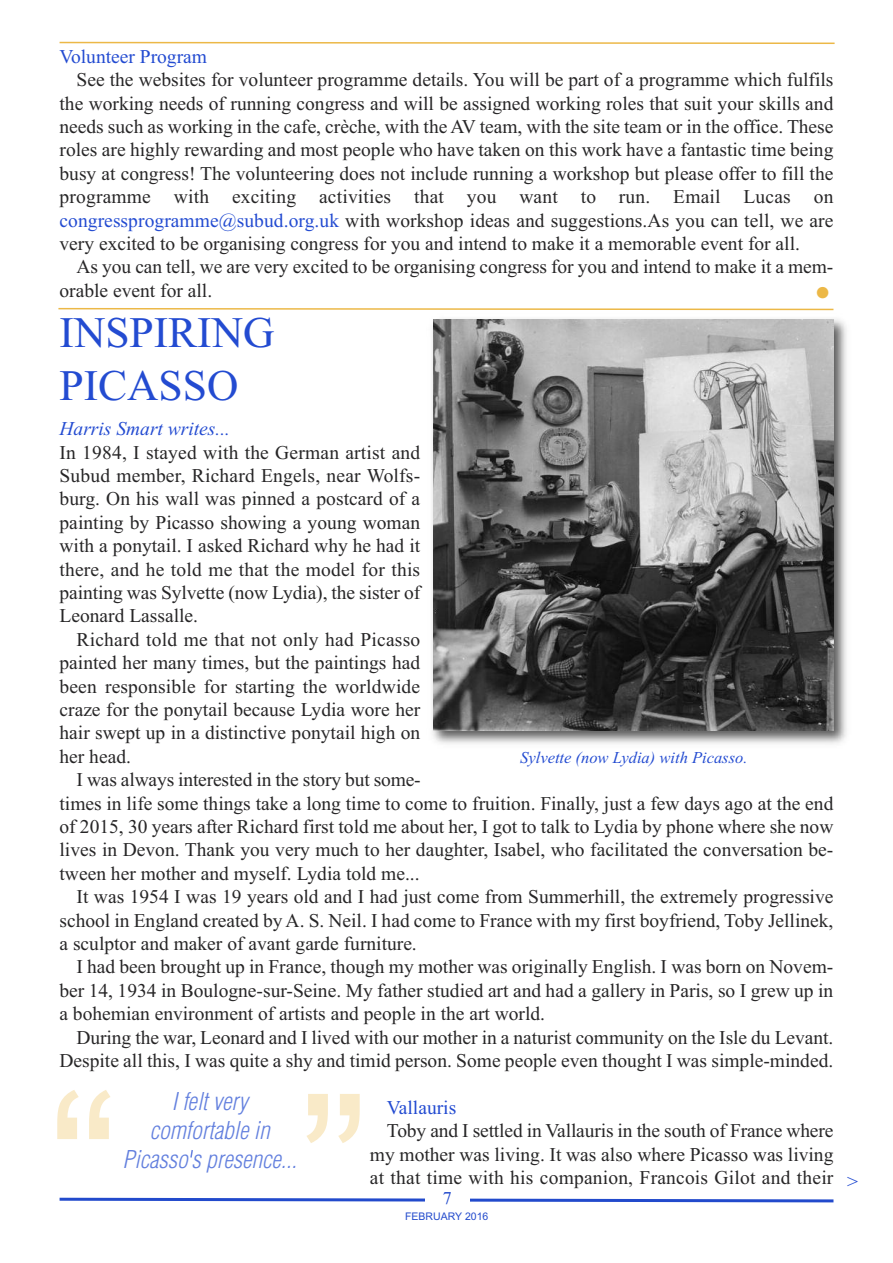
<style>
.page{position:relative;width:893px;height:1263px;background:#fff}
.page>*{position:absolute;margin:0;border:0;box-sizing:border-box;transform-origin:0 0}
.t1{font:210px "Arial";color:#f9eac8}
.t2{font:italic 46.5px "Times New Roman";color:#ecb847}
.t3{font:43.5px/52.2px "Times New Roman";color:#234bd1}
.t4{font:italic 300 condensed 24px/28.8px "Helvetica";color:#6380de;text-align:center}
.t5{font:19.5px/23.4px "Times New Roman";color:#272627;text-align:justify}
.t6{font:19.5px "Times New Roman";color:#234bd1}
.t7{font:italic 19.5px "Times New Roman";color:#234bd1}
.t8{font:18px "Times New Roman";color:#224acc}
.t9{font:italic 16.5px "Times New Roman";color:#234bd1}
.t10{font:10.5px "Arial";color:#224acc}
.s1{color:#234bd1}
</style>
<div class="page">
<svg style="left:59px;top:1197px;width:775px;height:6px"></svg>
<svg style="left:59px;top:41px;width:776px;height:3px"></svg>
<div style="left:425px;top:1192px;width:44px;height:37px;background:#fff"></div>
<svg style="left:58px;top:307px;width:776px;height:4px"></svg>
<img style="left:432px;top:319px;width:415px;height:425px">
<img style="left:434px;top:320px;width:399px;height:410px">
<svg style="left:190px;top:1150px;width:3px;height:8px"></svg>
<p class="t6" style="left:60px;top:45px;width:149px">Volunteer Program</p>
<p class="t5" style="left:60px;top:68px;width:775px;text-indent:17px">See the websites for volunteer programme details. You will be part of a programme which fulfils the working needs of running congress and will be assigned working roles that suit your skills and needs such as working in the cafe, crèche, with the AV team, with the site team or in the office. These roles are highly rewarding and most people who have taken on this work have a fantastic time being busy at congress! The volunteering does not include running a workshop but please offer to fill the programme with exciting activities that you want to run. Email Lucas on <span class="s1">congressprogramme@subud.org.uk</span> with workshop ideas and suggestions.As you can tell, we are very excited to be organising congress for you and intend to make it a memorable event for all.</p>
<p class="t5" style="left:60px;top:255px;width:775px;text-indent:17px">As you can tell, we are very excited to be organising congress for you and intend to make it a mem&shy;orable event for all.</p>
<h3 class="t3" style="left:60px;top:306px;width:217px">INSPIRING<br>PICASSO</h3>
<p class="t7" style="left:60px;top:417px;width:172px">Harris Smart writes...</p>
<p class="t5" style="left:60px;top:440px;width:362px">In 1984, I stayed with the German artist and Subud member, Richard Engels, near Wolfs&shy;burg. On his wall was pinned a postcard of a painting by Picasso showing a young woman with a ponytail. I asked Richard why he had it there, and he told me that the model for this painting was Sylvette (now Lydia), the sister of Leonard Lassalle.</p>
<p class="t5" style="left:60px;top:627px;width:362px;text-indent:17px">Richard told me that not only had Picasso painted her many times, but the paintings had been responsible for starting the worldwide craze for the ponytail because Lydia wore her hair swept up in a distinctive ponytail high on her head.</p>
<p class="t5" style="left:60px;top:768px;width:775px;text-align:left;text-indent:17px">I was always interested in the story but some-<br>times in life some things take a long time to come to fruition. Finally, just a few days ago at the end of 2015, 30 years after Richard first told me about her, I got to talk to Lydia by phone where she now lives in Devon. Thank you very much to her daughter, Isabel, who facilitated the conversation be&shy;tween her mother and myself. Lydia told me...</p>
<p class="t5" style="left:59px;top:885px;width:775px;text-indent:17px">It was 1954 I was 19 years old and I had just come from Summerhill, the extremely progressive school in England created by A. S. Neil. I had come to France with my first boyfriend, Toby Jellinek, a sculptor and maker of avant garde furniture.</p>
<p class="t5" style="left:59px;top:955px;width:775px;text-indent:17px">I had been brought up in France, though my mother was originally English. I was born on Novem&shy;ber 14, 1934 in Boulogne-sur-Seine. My father studied art and had a gallery in Paris, so I grew up in a bohemian environment of artists and people in the art world.</p>
<p class="t5" style="left:59px;top:1025px;width:775px;text-align:right">During the war, Leonard and I lived with our mother in a naturist community on the Isle du Levant.<br>Despite all this, I was quite a shy and timid person. Some people even thought I was simple-minded.</p>
<p class="t6" style="left:387px;top:1096px;width:71px">Vallauris</p>
<p class="t5" style="left:370px;top:1119px;width:465px;text-indent:17px">Toby and I settled in Vallauris in the south of France where my mother was living. It was also where Picasso was living at that time with his companion, Francois Gilot and their</p>
<p class="t8" style="left:443px;top:1188px;width:10px">7</p>
<p class="t10" style="left:405px;top:1210px;width:85px">FEBRUARY 2016</p>
<h2 class="t2" style="left:814px;top:265px;width:18px">•</h2>
<p class="t9" style="left:520px;top:747px;width:229px">Sylvette (now Lydia) with Picasso.</p>
<h1 class="t1" style="left:49px;top:1049px;width:322px">“ ”</h1>
<p class="t4" style="left:122px;top:1087px;width:182px">I felt very comfortable in<br>Picasso s presence...</p>
<p class="t6" style="left:847px;top:1170px;width:12px">&gt;</p>
</div>
